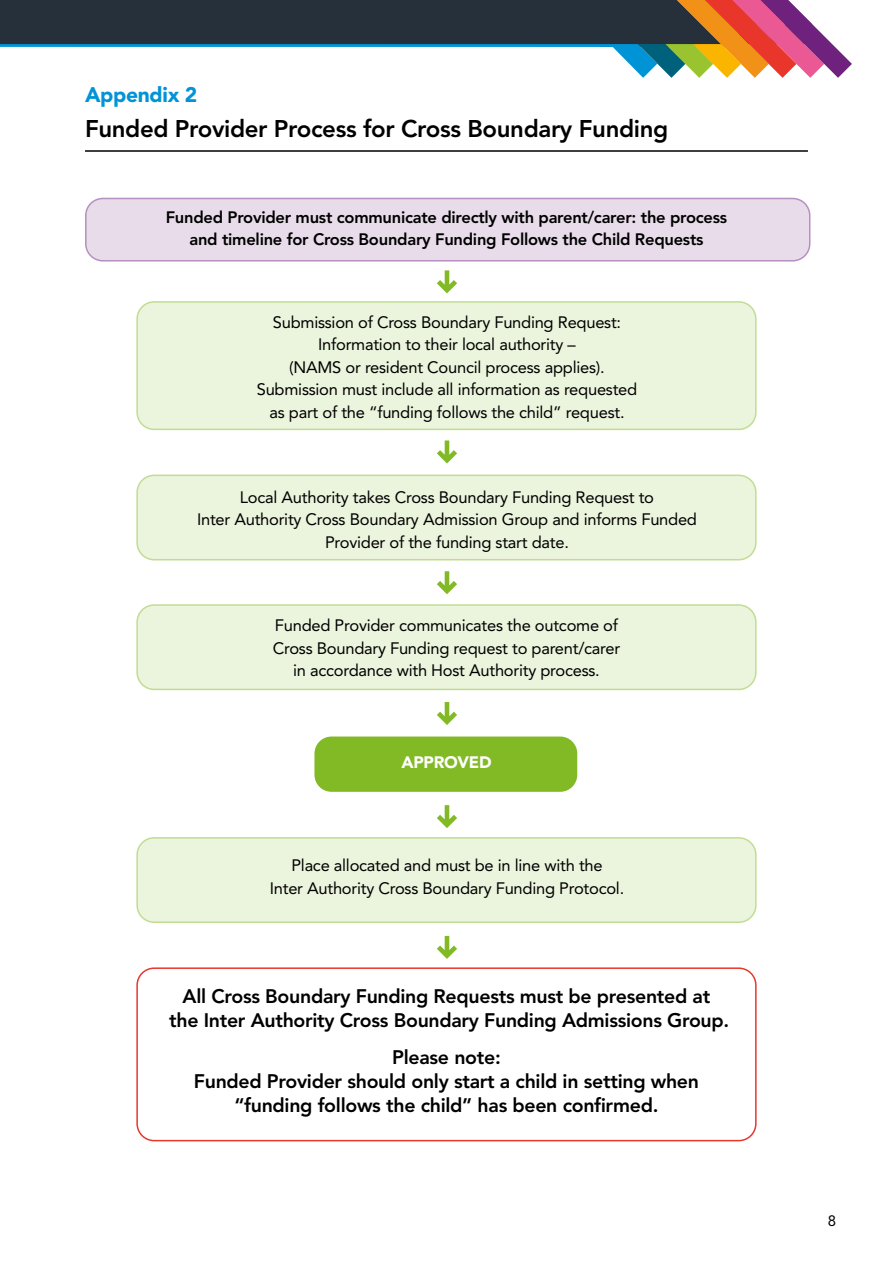
<style>
.page{position:relative;width:893px;height:1263px;background:#fff}
.page>*{position:absolute;margin:0;border:0;box-sizing:border-box;transform-origin:0 0}
.t1{font:800 24px "Avenir LT";letter-spacing:-.015em;color:#000}
.t2{font:900 21px "Avenir LT";letter-spacing:-.015em;color:#0094d6}
.t3{font:800 19.5px/24px "Avenir LT";letter-spacing:-.015em;color:#000;text-align:center}
.t4{font:16.5px/22.5px "Avenir LT";letter-spacing:-.015em;color:#000;text-align:center}
.t5{font:800 16.5px/22.5px "Avenir LT";letter-spacing:-.015em;color:#000;text-align:center}
.t6{font:900 16.5px "Avenir LT";letter-spacing:-.015em;color:#fff}
.t7{font:15px "Avenir LT";color:#000}
</style>
<div class="page">
<svg style="left:0;top:0;width:852px;height:78px"></svg>
<div style="left:136px;top:967px;width:621px;height:174px;border:2px solid #e8362b;border-radius:17px"></div>
<div style="left:137px;top:838px;width:619px;height:84px;background:#ebf4dc;border-radius:17px"></div>
<div style="left:136px;top:837px;width:621px;height:86px;border:2px solid #c1dd93;border-radius:17px"></div>
<div style="left:314px;top:736px;width:263px;height:56px;background:#82ba26;border-radius:17px"></div>
<div style="left:137px;top:605px;width:619px;height:84px;background:#ebf4dc;border-radius:17px"></div>
<div style="left:136px;top:604px;width:621px;height:86px;border:2px solid #c1dd93;border-radius:17px"></div>
<div style="left:137px;top:475px;width:619px;height:85px;background:#ebf4dc;border-radius:17px"></div>
<div style="left:136px;top:475px;width:621px;height:85px;border:2px solid #c1dd93;border-radius:17px"></div>
<div style="left:137px;top:302px;width:619px;height:127px;background:#ebf4dc;border-radius:17px"></div>
<div style="left:136px;top:301px;width:621px;height:129px;border:2px solid #c1dd93;border-radius:17px"></div>
<hr style="left:85px;top:150px;width:723px;height:2px;background:#000">
<div style="left:86px;top:198px;width:724px;height:63px;background:#e8dcea;border-radius:17px"></div>
<div style="left:85px;top:198px;width:725px;height:63px;border:2px solid #b690be;border-radius:17px"></div>
<svg style="left:437px;top:270px;width:20px;height:23px"></svg>
<svg style="left:437px;top:440px;width:20px;height:23px"></svg>
<svg style="left:437px;top:571px;width:20px;height:23px"></svg>
<svg style="left:437px;top:702px;width:20px;height:23px"></svg>
<svg style="left:437px;top:805px;width:20px;height:23px"></svg>
<svg style="left:437px;top:936px;width:20px;height:23px"></svg>
<p class="t2" style="left:85px;top:82px;width:114px">Appendix 2</p>
<h1 class="t1" style="left:85px;top:115px;width:585px">Funded Provider Process for Cross Boundary Funding</h1>
<p class="t5" style="left:166px;top:206px;width:563px">Funded Provider must communicate directly with parent/carer: the process and timeline for Cross Boundary Funding Follows the Child Requests</p>
<p class="t4" style="left:257px;top:311px;width:382px">Submission of Cross Boundary Funding Request:<br>Information to their local authority –<br>(NAMS or resident Council process applies).<br>Submission must include all information as requested as part of the “funding follows the child” request.</p>
<p class="t4" style="left:197px;top:486px;width:501px">Local Authority takes Cross Boundary Funding Request to<br>Inter Authority Cross Boundary Admission Group and informs Funded<br>Provider of the funding start date.</p>
<p class="t4" style="left:273px;top:614px;width:349px">Funded Provider communicates the outcome of<br>Cross Boundary Funding request to parent/carer in accordance with Host Authority process.</p>
<p class="t6" style="left:401px;top:752px;width:92px">APPROVED</p>
<p class="t4" style="left:270px;top:854px;width:356px">Place allocated and must be in line with the<br>Inter Authority Cross Boundary Funding Protocol.</p>
<p class="t3" style="left:169px;top:984px;width:562px">All Cross Boundary Funding Requests must be presented at the Inter Authority Cross Boundary Funding Admissions Group.</p>
<p class="t3" style="left:194px;top:1045px;width:507px">Please note:<br>Funded Provider should only start a child in setting when “funding follows the child” has been confirmed.</p>
<p class="t7" style="left:828px;top:1212px;width:10px">8</p>
</div>
